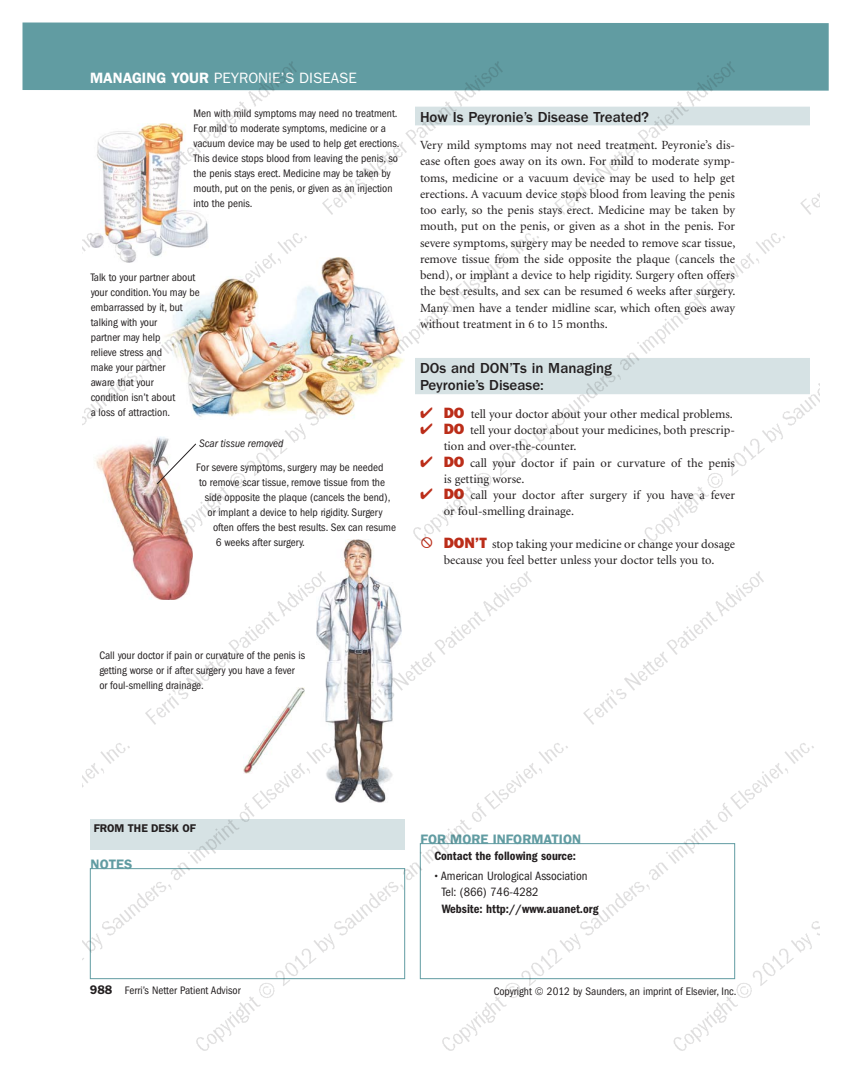
<style>
.page{position:relative;width:855px;height:1069px;background:#fff}
.page>*{position:absolute;margin:0;border:0;box-sizing:border-box;transform-origin:0 0}
.t1{font:500 15px/17.5px "Franklin Gothic";color:#231f20}
.t2{font:15px "Franklin Gothic";color:#fff}
.t3{font:600 13.75px "Franklin Gothic";color:#619ca2}
.t4{font:12.5px/16.2px "Minion";color:#231f20}
.t5{font:600 condensed 12.5px "Franklin Gothic";color:#231f20}
.t6{font:condensed 12.5px/16.2px "Franklin Gothic";color:#231f20}
.t7{font:condensed 11.25px/15px "Franklin Gothic";color:#231f20}
.t8{font:italic condensed 11.25px "Franklin Gothic";color:#231f20}
.t9{font:600 11.25px "Franklin Gothic";color:#231f20}
.s1{font-weight:600}
.s2{color:#bb2d19}
.s3{font-family:"Franklin Gothic";font-weight:800;font-size:15px;color:#bb2d19}
.s4{font-family:"Minion"}
.s5{font-weight:600;font-stretch:normal;font-size:12.5px}
</style>
<div class="page">
<svg style="left:22px;top:22px;width:807px;height:69px;background:#70a5ab"></svg>
<img style="left:83px;top:26px;width:737px;height:1025px">
<svg style="left:536px;top:987px;width:7px;height:8px"></svg>
<svg style="left:421px;top:537px;width:11px;height:11px"></svg>
<p class="t2" style="left:90px;top:69px;width:268px"><span class="s1">MANAGING YOUR</span> PEYRONIE’S DISEASE</p>
<p class="t7" style="left:194px;top:106px;width:207px">Men with mild symptoms may need no treatment.<br>For mild to moderate symptoms, medicine or a vacuum device may be used to help get erections.<br>This device stops blood from leaving the penis, so the penis stays erect. Medicine may be taken by mouth, put on the penis, or given as an injection into the penis.</p>
<p class="t7" style="left:91px;top:270px;width:111px">Talk to your partner about your condition. You may be embarrassed by it, but talking with your<br>partner may help<br>relieve stress and<br>make your partner<br>aware that your<br>condition isn’t about<br>a loss of attraction.</p>
<p class="t8" style="left:199px;top:437px;width:86px">Scar tissue removed</p>
<p class="t7" style="left:196px;top:460px;width:189px">For severe symptoms, surgery may be needed</p>
<p class="t7" style="left:199px;top:475px;width:188px">to remove scar tissue, remove tissue from the</p>
<p class="t7" style="left:205px;top:490px;width:187px">side opposite the plaque (cancels the bend),</p>
<p class="t7" style="left:207px;top:505px;width:177px">or implant a device to help rigidity. Surgery</p>
<p class="t7" style="left:213px;top:520px;width:184px">often offers the best results. Sex can resume</p>
<p class="t7" style="left:216px;top:535px;width:91px">6 weeks after surgery.</p>
<p class="t1" style="left:420px;top:108px;width:231px">How Is Peyronie’s Disease Treated?</p>
<p class="t4" style="left:420px;top:137px;width:317px;text-align:justify">Very mild symptoms may not need treatment. Peyronie’s dis&shy;ease often goes away on its own. For mild to moderate symp&shy;toms, medicine or a vacuum device may be used to help get erections. A vacuum device stops blood from leaving the penis too early, so the penis stays erect. Medicine may be taken by mouth, put on the penis, or given as a shot in the penis. For severe symptoms, surgery may be needed to remove scar tissue, remove tissue from the side opposite the plaque (cancels the bend), or implant a device to help rigidity. Surgery often offers the best results, and sex can be resumed 6 weeks after surgery.<br>Many men have a tender midline scar, which often goes away without treatment in 6 to 15 months.</p>
<p class="t1" style="left:420px;top:359px;width:193px">DOs and DON’Ts in Managing<br>Peyronie’s Disease:</p>
<p class="t4" style="left:420px;top:406px;width:314px"><span class="s2">✔</span> <span class="s3">DO</span> tell your doctor about your other medical problems.</p>
<p class="t4" style="left:444px;top:422px;width:293px;text-indent:-24px"><span class="s2">✔</span> <span class="s3">DO</span> tell your doctor about your medicines, both prescrip&shy;tion and over-the-counter.</p>
<p class="t4" style="left:444px;top:455px;width:293px;text-indent:-24px"><span class="s2">✔</span> <span class="s3">DO</span> call your doctor if pain or curvature of the penis is getting worse.</p>
<p class="t4" style="left:444px;top:487px;width:293px;text-indent:-24px"><span class="s2">✔</span> <span class="s3">DO</span> call your doctor after surgery if you have a fever or foul-smelling drainage.</p>
<p class="t4" style="left:444px;top:536px;width:293px"><span class="s3">DON’T</span> stop taking your medicine or change your dosage because you feel better unless your doctor tells you to.</p>
<p class="t7" style="left:99px;top:648px;width:207px">Call your doctor if pain or curvature of the penis is getting worse or if after surgery you have a fever or foul-smelling drainage.</p>
<p class="t9" style="left:94px;top:821px;width:104px">FROM THE DESK OF</p>
<p class="t3" style="left:91px;top:856px;width:43px">NOTES</p>
<p class="t3" style="left:421px;top:831px;width:162px">FOR MORE INFORMATION</p>
<p class="t5" style="left:434px;top:849px;width:143px">Contact the following source:</p>
<p class="t6" style="left:442px;top:868px;width:147px;text-indent:-8px"><span class="s4">•</span> American Urological Association<br>Tel: (866) 746-4282</p>
<p class="t5" style="left:442px;top:901px;width:158px">Website: http://www.auanet.org</p>
<p class="t7" style="left:90px;top:982px;width:152px"><span class="s5">988</span> Ferri’s Netter Patient Advisor</p>
<p class="t7" style="left:494px;top:983px;width:40px">Copyright</p>
<p class="t7" style="left:547px;top:983px;width:191px">2012 by Saunders, an imprint of Elsevier, Inc.</p>
</div>
